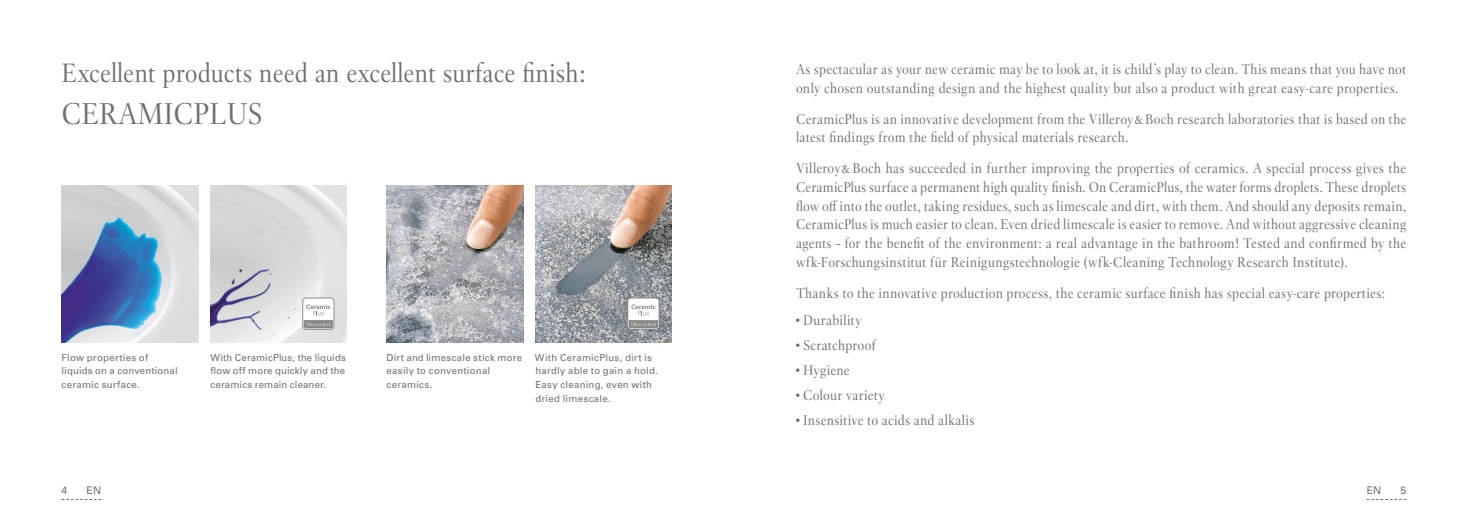
<style>
.page{position:relative;width:1468px;height:521px;background:#fff}
.page>*{position:absolute;margin:0;border:0;box-sizing:border-box;transform-origin:0 0}
.t1{font:29.75px "Villeroy Boch";color:#6f6f6e}
.t2{font:26.25px "Villeroy Boch";color:#6f6f6e}
.t3{font:14px/18.6px "Villeroy Boch";letter-spacing:.015em;color:#6f6f6e}
.t4{font:10.5px "Univers LT";color:#6f6f6e}
.t5{font:9.62px/13.7px "Univers LT";letter-spacing:.025em;color:#6f6f6e}
</style>
<div class="page">
<img style="left:62px;top:186px;width:136px;height:156px">
<img style="left:210px;top:186px;width:137px;height:156px">
<img style="left:386px;top:186px;width:137px;height:156px">
<img style="left:535px;top:186px;width:137px;height:156px">
<svg style="left:1366px;top:499px;width:40px;height:1px"></svg>
<svg style="left:62px;top:499px;width:39px;height:1px"></svg>
<svg style="left:302px;top:297px;width:32px;height:32px"></svg>
<div style="left:303px;top:298px;width:30px;height:30px;background:#fff;border-radius:3px"></div>
<svg style="left:304px;top:304px;width:29px;height:24px"></svg>
<svg style="left:627px;top:297px;width:32px;height:32px"></svg>
<div style="left:628px;top:298px;width:30px;height:30px;background:#fff;border-radius:3px"></div>
<svg style="left:629px;top:304px;width:29px;height:24px"></svg>
<h2 class="t2" style="left:62px;top:56px;width:525px">Excellent products need an excellent surface finish:</h2>
<h1 class="t1" style="left:62px;top:94px;width:202px">CERAMICPLUS</h1>
<p class="t5" style="left:62px;top:350px;width:118px">Flow properties of liquids on a conventional ceramic surface.</p>
<p class="t5" style="left:386px;top:350px;width:137px">Dirt and limescale stick more easily to conventional ceramics.</p>
<p class="t5" style="left:210px;top:350px;width:137px;text-align:justify">With CeramicPlus, the liquids flow off more quickly and the ceramics remain cleaner.</p>
<p class="t5" style="left:535px;top:350px;width:125px">With CeramicPlus, dirt is hardly able to gain a hold.<br>Easy cleaning, even with dried limescale.</p>
<p class="t3" style="left:796px;top:60px;width:612px">As spectacular as your new ceramic may be to look at, it is child’s play to clean. This means that you have not only chosen outstanding design and the highest quality but also a product with great easy-care properties.</p>
<p class="t3" style="left:796px;top:109px;width:612px">CeramicPlus is an innovative development from the Villeroy&amp;Boch research laboratories that is based on the latest findings from the field of physical materials research.</p>
<p class="t3" style="left:796px;top:159px;width:612px;text-align:justify">Villeroy&amp;Boch has succeeded in further improving the properties of ceramics. A special process gives the CeramicPlus surface a permanent high quality finish. On CeramicPlus, the water forms droplets. These droplets flow off into the outlet, taking residues, such as limescale and dirt, with them. And should any deposits remain, CeramicPlus is much easier to clean. Even dried limescale is easier to remove. And without aggressive cleaning agents – for the benefit of the environment: a real advantage in the bathroom! Tested and confirmed by the wfk-Forschungsinstitut für Reinigungstechnologie (wfk-Cleaning Technology Research Institute).</p>
<p class="t3" style="left:796px;top:283px;width:590px">Thanks to the innovative production process, the ceramic surface finish has special easy-care properties:</p>
<p class="t3" style="left:796px;top:311px;width:67px">• Durability</p>
<p class="t3" style="left:796px;top:336px;width:81px">• Scratchproof</p>
<p class="t3" style="left:796px;top:361px;width:55px">• Hygiene</p>
<p class="t3" style="left:796px;top:385px;width:90px">• Colour variety</p>
<p class="t3" style="left:796px;top:410px;width:180px">• Insensitive to acids and alkalis</p>
<p class="t4" style="left:62px;top:484px;width:7px">4</p>
<p class="t4" style="left:87px;top:484px;width:16px">EN</p>
<p class="t4" style="left:1366px;top:484px;width:16px">EN</p>
<p class="t4" style="left:1400px;top:484px;width:7px">5</p>
</div>
